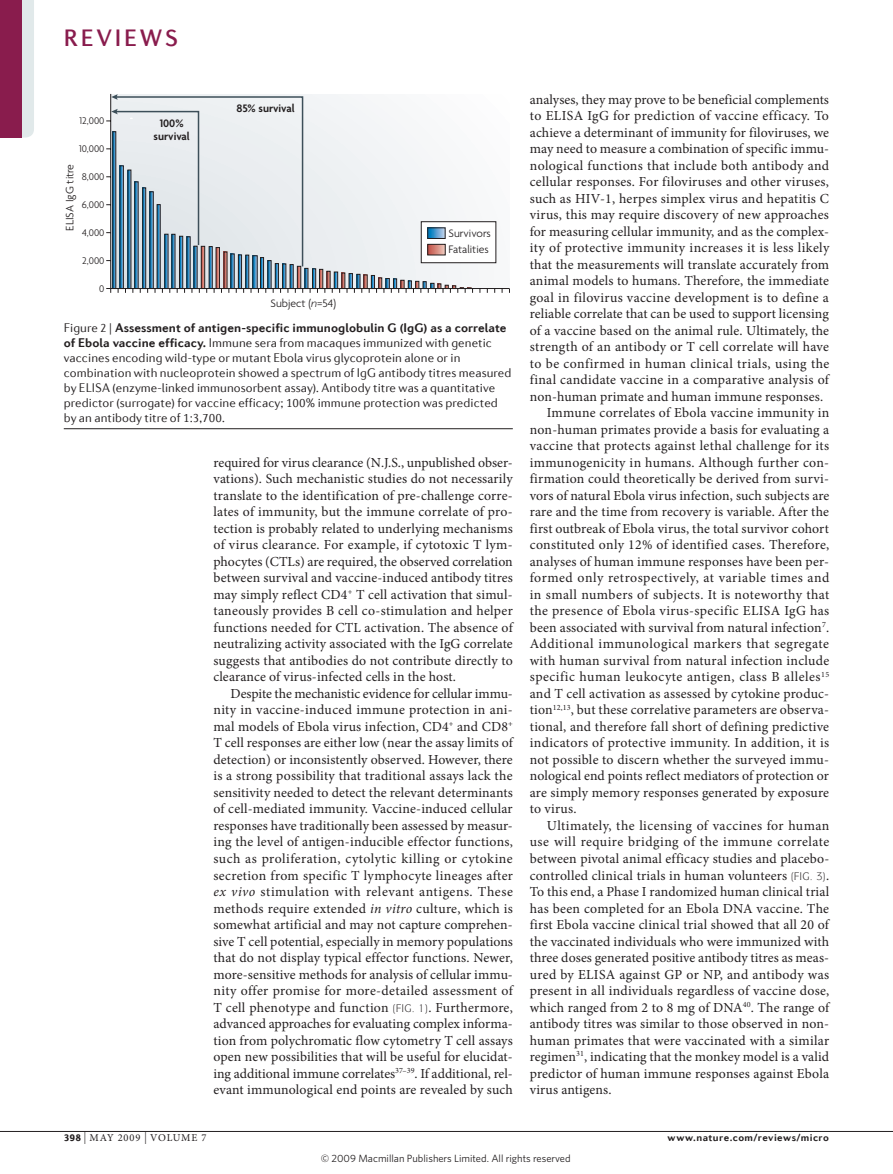
<style>
.page{position:relative;width:893px;height:1174px;background:#fff}
.page>*{position:absolute;margin:0;border:0;box-sizing:border-box;transform-origin:0 0}
.t1{font:500 24px "Diverda Sans Com";letter-spacing:.115em;color:#891c4d}
.t2{font:13.8px/16.5px "Minion Pro";letter-spacing:.015em;color:#231f20;text-align:justify}
.t3{font:13.8px "Minion Pro";letter-spacing:.035em;color:#231f20}
.t4{font:300 12.75px/15px "Diverda Sans Com";letter-spacing:.005em;color:#231f20}
.t5{font:300 11.7px "Agenda";color:#231f20}
.t6{font:600 11.7px/12.5px "Agenda";color:#231f20;text-align:center}
.t7{font:10.5px "Whitney";color:#231f20}
.t8{font:300 10.5px "Agenda";color:#231f20}
.t9{font:700 10.5px "Diverda Sans Com";letter-spacing:.045em;color:#231f20}
.t10{font:10.5px "Minion Pro";letter-spacing:.08em;color:#231f20}
.s1{font-style:italic}
.s2{font-weight:700}
.s3{font-family:"Diverda Sans Com";font-weight:900}
.s4{font-size:12px}
</style>
<div class="page">
<svg style="left:106px;top:94px;width:404px;height:199px"></svg>
<hr style="left:0;top:1131px;width:893px;height:1px;background:#231f20">
<hr style="left:64px;top:428px;width:449px;height:1px;background:#231f20">
<svg style="left:21px;top:0;width:13px;height:138px;background:#dad9de"></svg>
<div style="left:0;top:0;width:21px;height:138px;background:#891c4d"></div>
<h1 class="t1" style="left:64px;top:24px;width:116px">REVIEWS</h1>
<p class="t8" style="left:80px;top:115px;width:26px">12,000</p>
<p class="t8" style="left:79px;top:142px;width:27px">10,000</p>
<p class="t5" style="left:63px;top:230px;width:68px;rotate:-90deg">ELISA IgG titre</p>
<p class="t8" style="left:82px;top:170px;width:24px">8,000</p>
<p class="t8" style="left:82px;top:198px;width:24px">6,000</p>
<p class="t8" style="left:82px;top:226px;width:24px">4,000</p>
<p class="t8" style="left:82px;top:254px;width:24px">2,000</p>
<p class="t8" style="left:99px;top:282px;width:7px">0</p>
<p class="t6" style="left:154px;top:117px;width:38px">100% survival</p>
<p class="t6" style="left:236px;top:102px;width:60px">85% survival</p>
<p class="t5" style="left:271px;top:296px;width:67px">Subject (<span class="s1">n</span>=54)</p>
<p class="t5" style="left:449px;top:226px;width:44px">Survivors</p>
<p class="t5" style="left:449px;top:242px;width:42px">Fatalities</p>
<p class="t4" style="left:64px;top:320px;width:449px">Figure 2 | <span class="s2">Assessment of antigen-specific immunoglobulin g (igg) as a correlate of Ebola vaccine efficacy.</span> Immune sera from macaques immunized with genetic vaccines encoding wild-type or mutant Ebola virus glycoprotein alone or in combination with nucleoprotein showed a spectrum of IgG antibody titres measured by ELISA (enzyme-linked immunosorbent assay). Antibody titre was a quantitative predictor (surrogate) for vaccine efficacy; 100% immune protection was predicted by an antibody titre of 1:3,700.</p>
<p class="t2" style="left:213px;top:454px;width:301px">required for virus clearance (n.J.s., unpublished obser&shy;vations). such mechanistic studies do not necessarily translate to the identification of pre-challenge corre&shy;lates of immunity, but the immune correlate of pro&shy;tection is probably related to underlying mechanisms of virus clearance. For example, if cytotoxic T lym&shy;phocytes (CTls) are required, the observed correlation between survival and vaccine-induced antibody titres may simply reflect CD4<sup>+</sup> T cell activation that simul&shy;taneously provides B cell co-stimulation and helper functions needed for CTl activation. The absence of neutralizing activity associated with the IgG correlate suggests that antibodies do not contribute directly to clearance of virus-infected cells in the host.</p>
<p class="t2" style="left:213px;top:685px;width:301px;text-indent:17px">Despite the mechanistic evidence for cellular immu&shy;nity in vaccine-induced immune protection in ani&shy;mal models of Ebola virus infection, CD4<sup>+</sup> and CD8<sup>+ </sup>T cell responses are either low (near the assay limits of detection) or inconsistently observed. However, there is a strong possibility that traditional assays lack the sensitivity needed to detect the relevant determinants of cell-mediated immunity. vaccine-induced cellular responses have traditionally been assessed by measur&shy;ing the level of antigen-inducible effector functions, such as proliferation, cytolytic killing or cytokine secretion from specific T lymphocyte lineages after <span class="s1">ex vivo</span> stimulation with relevant antigens. These methods require extended <span class="s1">in vitro</span> culture, which is somewhat artificial and may not capture comprehen&shy;sive T cell potential, especially in memory populations that do not display typical effector functions. newer, more-sensitive methods for analysis of cellular immu&shy;nity offer promise for more-detailed assessment of T cell phenotype and function</p>
<p class="t2" style="left:213px;top:999px;width:301px;text-indent:215px">. Furthermore, advanced approaches for evaluating complex informa&shy;tion from polychromatic flow cytometry T cell assays open new possibilities that will be useful for elucidat&shy;ing additional immune correlates<sup>37–39</sup>. If additional, rel&shy;evant immunological end points are revealed by such</p>
<p class="t2" style="left:530px;top:91px;width:301px">analyses, they may prove to be beneficial complements</p>
<p class="t2" style="left:530px;top:108px;width:301px">to ElIsA IgG for prediction of vaccine efficacy. To</p>
<p class="t2" style="left:530px;top:124px;width:301px">achieve a determinant of immunity for filoviruses, we</p>
<p class="t2" style="left:530px;top:141px;width:301px">may need to measure a combination of specific immu-</p>
<p class="t2" style="left:530px;top:157px;width:301px">nological functions that include both antibody and</p>
<p class="t2" style="left:530px;top:174px;width:301px">cellular responses. For filoviruses and other viruses,</p>
<p class="t2" style="left:530px;top:190px;width:301px">such as HIv-1, herpes simplex virus and hepatitis C</p>
<p class="t2" style="left:530px;top:207px;width:301px">virus, this may require discovery of new approaches</p>
<p class="t2" style="left:530px;top:223px;width:301px">for measuring cellular immunity, and as the complex-</p>
<p class="t2" style="left:530px;top:240px;width:301px">ity of protective immunity increases it is less likely</p>
<p class="t2" style="left:530px;top:256px;width:301px">that the measurements will translate accurately from</p>
<p class="t2" style="left:530px;top:273px;width:301px">animal models to humans. Therefore, the immediate</p>
<p class="t2" style="left:530px;top:289px;width:301px">goal in filovirus vaccine development is to define a</p>
<p class="t2" style="left:530px;top:306px;width:301px">reliable correlate that can be used to support licensing</p>
<p class="t2" style="left:530px;top:322px;width:301px">of a vaccine based on the animal rule. Ultimately, the</p>
<p class="t2" style="left:530px;top:339px;width:301px">strength of an antibody or T cell correlate will have</p>
<p class="t2" style="left:530px;top:355px;width:301px">to be confirmed in human clinical trials, using the</p>
<p class="t2" style="left:530px;top:372px;width:301px">final candidate vaccine in a comparative analysis of</p>
<p class="t2" style="left:530px;top:388px;width:295px">non-human primate and human immune responses.</p>
<p class="t2" style="left:547px;top:405px;width:284px">Immune correlates of Ebola vaccine immunity in</p>
<p class="t2" style="left:530px;top:421px;width:301px">non-human primates provide a basis for evaluating a</p>
<p class="t2" style="left:530px;top:438px;width:301px">vaccine that protects against lethal challenge for its</p>
<p class="t2" style="left:530px;top:454px;width:301px">immunogenicity in humans. Although further con-</p>
<p class="t2" style="left:530px;top:471px;width:301px">firmation could theoretically be derived from survi-</p>
<p class="t2" style="left:530px;top:487px;width:301px">vors of natural Ebola virus infection, such subjects are</p>
<p class="t2" style="left:530px;top:504px;width:301px">rare and the time from recovery is variable. After the</p>
<p class="t2" style="left:530px;top:520px;width:301px">first outbreak of Ebola virus, the total survivor cohort</p>
<p class="t2" style="left:530px;top:537px;width:301px">constituted only 12% of identified cases. Therefore,</p>
<p class="t2" style="left:530px;top:553px;width:301px">analyses of human immune responses have been per-</p>
<p class="t3" style="left:530px;top:569px;width:301px">formed only retrospectively, at variable times and</p>
<p class="t2" style="left:530px;top:586px;width:301px">in small numbers of subjects. It is noteworthy that</p>
<p class="t2" style="left:530px;top:603px;width:301px">the presence of Ebola virus-specific ElIsA IgG has</p>
<p class="t2" style="left:530px;top:619px;width:301px">been associated with survival from natural infection<sup>7</sup>.</p>
<p class="t3" style="left:530px;top:635px;width:301px">Additional immunological markers that segregate</p>
<p class="t2" style="left:530px;top:652px;width:301px">with human survival from natural infection include</p>
<p class="t3" style="left:530px;top:668px;width:301px">specific human leukocyte antigen, class B alleles<sup>15</sup></p>
<p class="t2" style="left:530px;top:685px;width:301px">and T cell activation as assessed by cytokine produc-</p>
<p class="t2" style="left:530px;top:702px;width:301px">tion<sup>12,13</sup>, but these correlative parameters are observa-</p>
<p class="t2" style="left:530px;top:718px;width:301px">tional, and therefore fall short of defining predictive</p>
<p class="t2" style="left:530px;top:735px;width:301px">indicators of protective immunity. In addition, it is</p>
<p class="t2" style="left:530px;top:751px;width:301px">not possible to discern whether the surveyed immu-</p>
<p class="t2" style="left:530px;top:768px;width:301px">nological end points reflect mediators of protection or</p>
<p class="t2" style="left:530px;top:784px;width:301px">are simply memory responses generated by exposure</p>
<p class="t2" style="left:530px;top:801px;width:48px">to virus.</p>
<p class="t3" style="left:547px;top:816px;width:284px">Ultimately, the licensing of vaccines for human</p>
<p class="t3" style="left:530px;top:833px;width:301px">use will require bridging of the immune correlate</p>
<p class="t2" style="left:530px;top:850px;width:301px">between pivotal animal efficacy studies and placebo-</p>
<p class="t2" style="left:530px;top:867px;width:259px">controlled clinical trials in human volunteers</p>
<p class="t2" style="left:530px;top:867px;width:301px;text-indent:286px">✓ .<br>To this end, a Phase I randomized human clinical trial has been completed for an Ebola DnA vaccine. The first Ebola vaccine clinical trial showed that all 20 of the vaccinated individuals who were immunized with three doses generated positive antibody titres as meas&shy;ured by ElIsA against GP or nP, and antibody was present in all individuals regardless of vaccine dose, which ranged from 2 to 8 mg of DnA<sup>40</sup>. The range of antibody titres was similar to those observed in non&shy;human primates that were vaccinated with a similar regimen<sup>31</sup>, indicating that the monkey model is a valid predictor of human immune responses against Ebola virus antigens.</p>
<p class="t10" style="left:64px;top:1130px;width:144px"><span class="s3">398</span> <span class="s4">|</span> MAy 2009 <span class="s4">|</span> vOlUME 7</p>
<p class="t9" style="left:667px;top:1130px;width:163px">www.nature.com/reviews/micro</p>
<p class="t7" style="left:321px;top:1152px;width:251px">© 2009 Macmillan Publishers Limited. All rights reserved</p>
</div>
